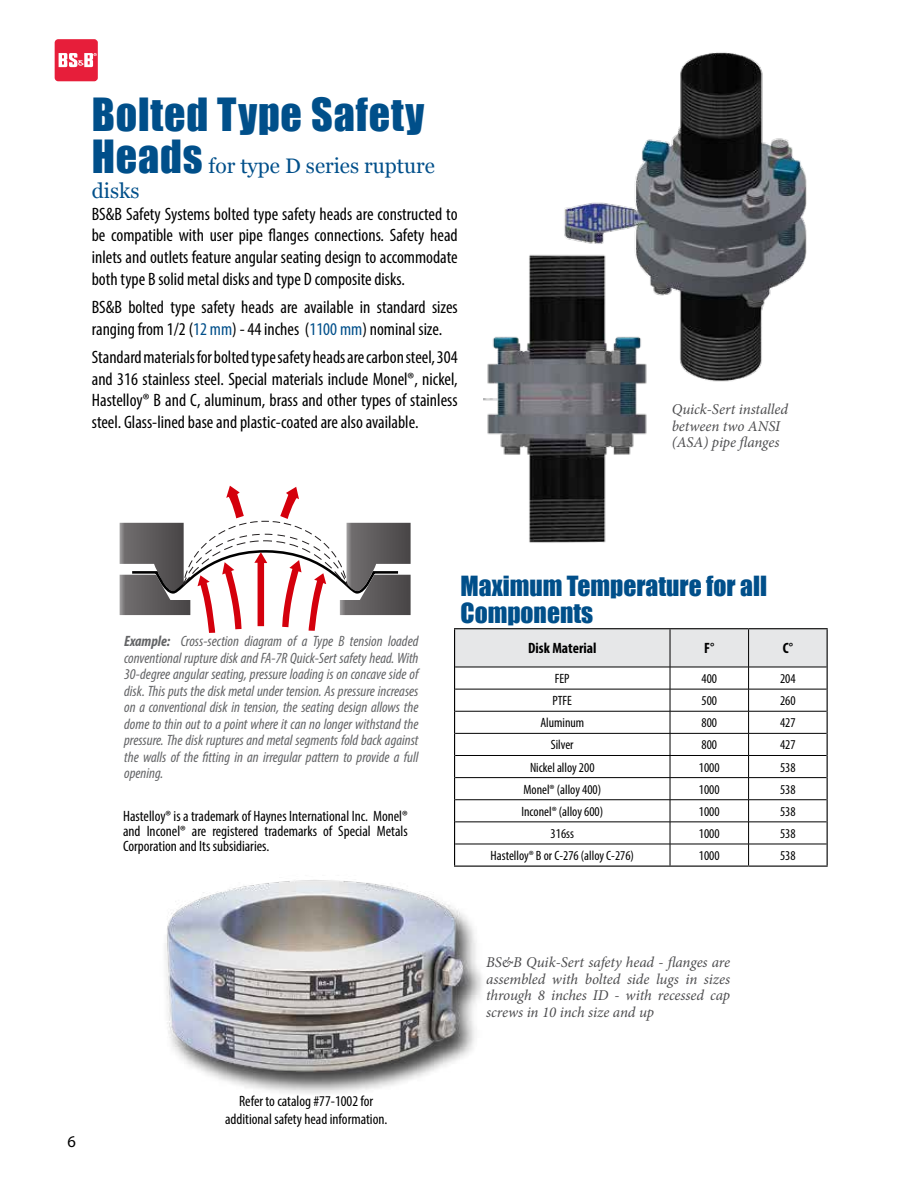
<style>
.page{position:relative;width:918px;height:1188px;background:#fff}
.page>*{position:absolute;margin:0;border:0;box-sizing:border-box;transform-origin:0 0}
.t1{font:42px "Impact";letter-spacing:.02em;color:#004f8a}
.t2{font:25.5px/27px "Impact";color:#004f8a}
.t3{font:21px/25.2px "Georgia";color:#004f8a}
.t4{font:condensed 18px/21.6px "Myriad Pro";color:#000;text-align:justify}
.t5{font:16.5px "Myriad Pro";color:#000}
.t6{font:italic condensed 15px/16.5px "Myriad Pro";color:#636466;text-align:justify}
.t7{font:italic 15px/16.5px "Minion Pro";letter-spacing:-.005em;color:#4d4d4f}
.t8{font:condensed 15px/15px "Myriad Pro";color:#000101;text-align:justify}
.t9{font:condensed 15px/18px "Myriad Pro";color:#000;text-align:center}
.t10{font:700 condensed 15px "Myriad Pro";color:#000}
.t11{font:condensed 13.5px "Myriad Pro";color:#000}
.s1{font-family:"Impact";font-size:42px}
.s2{color:#004f8a}
.s3{font-weight:700}
</style>
<div class="page">
<img style="left:564px;top:52px;width:243px;height:330px">
<img style="left:484px;top:244px;width:181px;height:299px">
<svg style="left:120px;top:486px;width:291px;height:147px"></svg>
<img style="left:165px;top:880px;width:317px;height:214px">
<hr style="left:454px;top:628px;width:216px;height:1px;background:#000">
<hr style="left:670px;top:628px;width:79px;height:1px;background:#000">
<hr style="left:749px;top:628px;width:79px;height:1px;background:#000">
<svg style="left:454px;top:629px;width:374px;height:237px"></svg>
<hr style="left:454px;top:866px;width:216px;height:1px;background:#000">
<hr style="left:670px;top:866px;width:79px;height:1px;background:#000">
<hr style="left:749px;top:866px;width:79px;height:1px;background:#000">
<svg style="left:55px;top:39px;width:43px;height:42px;background:#eb4a60"></svg>
<h1 class="t1" style="left:92px;top:82px;width:334px">Bolted Type Safety</h1>
<p class="t3" style="left:92px;top:154px;width:345px"><span class="s1">Heads</span> for type D series rupture disks</p>
<p class="t4" style="left:92px;top:203px;width:367px">BS&amp;B Safety Systems bolted type safety heads are constructed to be compatible with user pipe flanges connections. Safety head inlets and outlets feature angular seating design to accommodate both type B solid metal disks and type D composite disks.</p>
<p class="t4" style="left:92px;top:296px;width:367px">BS&amp;B bolted type safety heads are available in standard sizes ranging from 1/2 (<span class="s2">12 mm</span>) - 44 inches (<span class="s2">1100 mm</span>) nominal size.</p>
<p class="t4" style="left:92px;top:346px;width:367px">Standard materials for bolted type safety heads are carbon steel, 304 and 316 stainless steel. Special materials include Monel®, nickel, Hastelloy® B and C, aluminum, brass and other types of stainless steel. Glass-lined base and plastic-coated are also available.</p>
<p class="t7" style="left:672px;top:401px;width:118px">Quick-Sert installed between two ANSI (ASA) pipe flanges</p>
<p class="t5" style="left:68px;top:1131px;width:10px">6</p>
<p class="t6" style="left:124px;top:633px;width:296px"><span class="s3">Example:</span> Cross-section diagram of a Type B tension loaded conventional rupture disk and FA-7R Quick-Sert safety head. With 30-degree angular seating, pressure loading is on concave side of disk. This puts the disk metal under tension. As pressure increases on a conventional disk in tension, the seating design allows the dome to thin out to a point where it can no longer withstand the pressure. The disk ruptures and metal segments fold back against the walls of the fitting in an irregular pattern to provide a full opening.</p>
<p class="t8" style="left:123px;top:809px;width:286px">Hastelloy® is a trademark of Haynes International Inc. Monel® and Inconel® are registered trademarks of Special Metals Corporation and Its subsidiaries.</p>
<p class="t9" style="left:225px;top:1092px;width:164px">Refer to catalog #77-1002 for additional safety head information.</p>
<h2 class="t2" style="left:461px;top:572px;width:308px">Maximum Temperature for all<br>Components</h2>
<p class="t10" style="left:528px;top:639px;width:70px">Disk Material</p>
<p class="t10" style="left:704px;top:639px;width:12px">F°</p>
<p class="t10" style="left:783px;top:639px;width:12px">C°</p>
<p class="t11" style="left:555px;top:670px;width:16px">FEP</p>
<p class="t11" style="left:702px;top:670px;width:17px">400</p>
<p class="t11" style="left:780px;top:670px;width:17px">204</p>
<p class="t11" style="left:553px;top:693px;width:21px">PTFE</p>
<p class="t11" style="left:702px;top:693px;width:17px">500</p>
<p class="t11" style="left:780px;top:693px;width:17px">260</p>
<p class="t11" style="left:540px;top:715px;width:45px">Aluminum</p>
<p class="t11" style="left:702px;top:715px;width:17px">800</p>
<p class="t11" style="left:780px;top:715px;width:17px">427</p>
<p class="t11" style="left:551px;top:737px;width:24px">Silver</p>
<p class="t11" style="left:702px;top:737px;width:17px">800</p>
<p class="t11" style="left:780px;top:737px;width:17px">427</p>
<p class="t11" style="left:530px;top:759px;width:66px">Nickel alloy 200</p>
<p class="t11" style="left:699px;top:759px;width:22px">1000</p>
<p class="t11" style="left:780px;top:759px;width:17px">538</p>
<p class="t11" style="left:523px;top:781px;width:79px">Monel® (alloy 400)</p>
<p class="t11" style="left:699px;top:781px;width:22px">1000</p>
<p class="t11" style="left:780px;top:781px;width:17px">538</p>
<p class="t11" style="left:521px;top:803px;width:83px">Inconel® (alloy 600)</p>
<p class="t11" style="left:699px;top:803px;width:22px">1000</p>
<p class="t11" style="left:780px;top:803px;width:17px">538</p>
<p class="t11" style="left:551px;top:825px;width:25px">316ss</p>
<p class="t11" style="left:699px;top:825px;width:22px">1000</p>
<p class="t11" style="left:780px;top:825px;width:17px">538</p>
<p class="t11" style="left:491px;top:848px;width:145px">Hastelloy® B or C-276 (alloy C-276)</p>
<p class="t11" style="left:699px;top:848px;width:22px">1000</p>
<p class="t11" style="left:780px;top:848px;width:17px">538</p>
<p class="t7" style="left:486px;top:954px;width:246px;text-align:justify">BS&amp;B Quik-Sert safety head - flanges are assembled with bolted side lugs in sizes through 8 inches ID - with recessed cap screws in 10 inch size and up</p>
</div>
